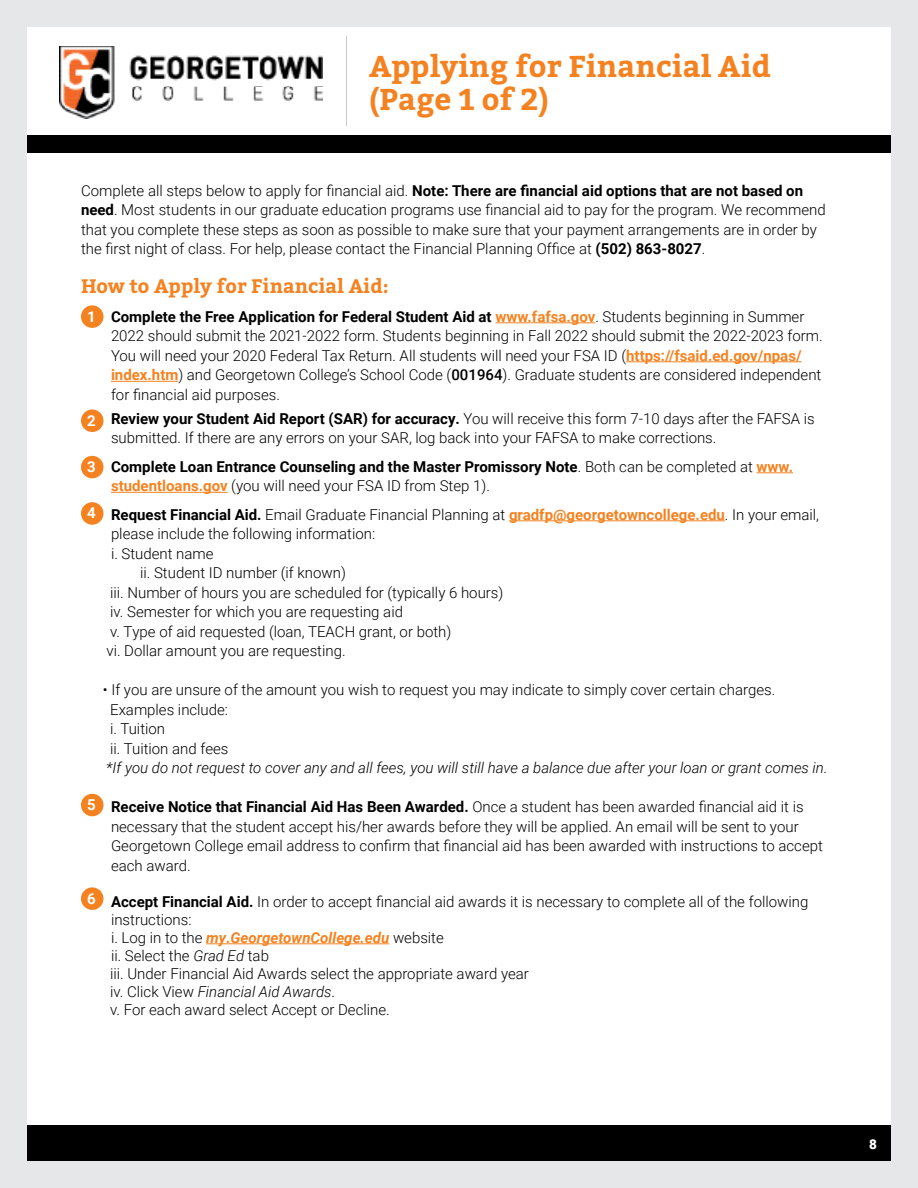
<style>
.page{position:relative;width:918px;height:1188px;background:#fff}
.page>*{position:absolute;margin:0;border:0;box-sizing:border-box;transform-origin:0 0}
.t1{font:700 30px/33px "Bitter";color:#f58220}
.t2{font:700 19.5px "Bitter";color:#f58220}
.t3{font:300 15px/19.5px "Roboto";color:#000}
.t4{font:700 15px/19.5px "Roboto";color:#000}
.t5{font:italic 300 15px "Roboto";color:#000}
.t6{font:700 15px "Roboto";color:#fff}
.t7{font:900 13.5px "Roboto";color:#fff}
.s1{font-weight:700}
.s2{font-weight:700;color:#f58220}
.s3{font-weight:500}
.s4{font-weight:300}
.s5{color:#f58220}
.s6{font-weight:700;font-style:italic;color:#f58220}
.s7{font-style:italic}
</style>
<div class="page">
<div style="left:27px;top:135px;width:864px;height:18px;background:#000"></div>
<div style="left:27px;top:1125px;width:864px;height:36px;background:#000"></div>
<div style="left:0;top:0;width:918px;height:1188px;border:27px solid #e6e7e8"></div>
<hr style="left:346px;top:36px;width:1px;height:90px;background:#c7c8ca">
<img style="left:59px;top:46px;width:264px;height:73px">
<hr style="left:495px;top:322px;width:100px;height:1px;background:#f58220">
<hr style="left:626px;top:361px;width:176px;height:1px;background:#f58220">
<hr style="left:111px;top:381px;width:67px;height:1px;background:#f58220">
<hr style="left:757px;top:472px;width:36px;height:1px;background:#f58220">
<hr style="left:111px;top:492px;width:117px;height:1px;background:#f58220">
<hr style="left:509px;top:520px;width:216px;height:1px;background:#f58220">
<hr style="left:206px;top:943px;width:183px;height:1px;background:#f58220">
<div style="left:81px;top:305px;width:23px;height:23px;background:#f58220;border-radius:50%"></div>
<div style="left:81px;top:410px;width:23px;height:22px;background:#f58220;border-radius:50%"></div>
<div style="left:81px;top:456px;width:23px;height:22px;background:#f58220;border-radius:50%"></div>
<div style="left:81px;top:502px;width:23px;height:23px;background:#f58220;border-radius:50%"></div>
<div style="left:81px;top:794px;width:23px;height:22px;background:#f58220;border-radius:50%"></div>
<div style="left:81px;top:887px;width:23px;height:23px;background:#f58220;border-radius:50%"></div>
<h1 class="t1" style="left:369px;top:51px;width:403px">Applying for Financial Aid (Page 1 of 2)</h1>
<p class="t3" style="left:81px;top:180px;width:746px">Complete all steps below to apply for financial aid. <span class="s1">Note: There are financial aid options that are not based on need</span>. Most students in our graduate education programs use financial aid to pay for the program. We recommend that you complete these steps as soon as possible to make sure that your payment arrangements are in order by the first night of class. For help, please contact the Financial Planning Office at <span class="s1">(502) 863-8027</span>.</p>
<h2 class="t2" style="left:81px;top:274px;width:309px">How to Apply for Financial Aid:</h2>
<p class="t3" style="left:111px;top:306px;width:713px"><span class="s1">Complete the Free Application for Federal Student Aid at</span> <span class="s2">www.fafsa.gov</span>. Students beginning in Summer 2022 should submit the 2021-2022 form. Students beginning in Fall 2022 should submit the 2022-2023 form.<br>You will need your 2020 Federal Tax Return. All students will need your FSA ID (<span class="s2">https://fsaid.ed.gov/npas/ index.htm</span>) and Georgetown College’s School Code (<span class="s3">001964</span>). Graduate students are considered independent for financial aid purposes.</p>
<p class="t3" style="left:111px;top:408px;width:705px"><span class="s1">Review your Student Aid Report (SAR) for accuracy.</span> You will receive this form 7-10 days after the FAFSA is submitted. If there are any errors on your SAR, log back into your FAFSA to make corrections.</p>
<p class="t4" style="left:111px;top:456px;width:684px">Complete Loan Entrance Counseling and the Master Promissory Note<span class="s4">. Both can be completed at</span> <span class="s5">www. studentloans.gov</span> <span class="s4">(you will need your FSA ID from Step 1).</span></p>
<p class="t3" style="left:111px;top:504px;width:710px"><span class="s1">Request Financial Aid.</span> Email Graduate Financial Planning at <span class="s2">gradfp@georgetowncollege.edu</span>. In your email,</p>
<p class="t3" style="left:111px;top:524px;width:266px">please include the following information:</p>
<p class="t3" style="left:111px;top:543px;width:104px">i. Student name</p>
<p class="t3" style="left:140px;top:563px;width:207px">ii. Student ID number (if known)</p>
<p class="t3" style="left:110px;top:582px;width:395px">iii. Number of hours you are scheduled for (typically 6 hours)</p>
<p class="t3" style="left:110px;top:602px;width:294px">iv. Semester for which you are requesting aid</p>
<p class="t3" style="left:110px;top:621px;width:343px">v. Type of aid requested (loan, TEACH grant, or both)</p>
<p class="t3" style="left:107px;top:641px;width:241px">vi. Dollar amount you are requesting.</p>
<p class="t3" style="left:110px;top:680px;width:667px;text-indent:-7px">• If you are unsure of the amount you wish to request you may indicate to simply cover certain charges.<br>Examples include:<br>i. Tuition<br>ii. Tuition and fees</p>
<p class="t5" style="left:106px;top:757px;width:723px">*If you do not request to cover any and all fees, you will still have a balance due after your loan or grant comes in.</p>
<p class="t3" style="left:111px;top:797px;width:713px"><span class="s1">Receive Notice that Financial Aid Has Been Awarded.</span> Once a student has been awarded financial aid it is necessary that the student accept his/her awards before they will be applied. An email will be sent to your Georgetown College email address to confirm that financial aid has been awarded with instructions to accept each award.</p>
<p class="t3" style="left:110px;top:892px;width:700px;line-height:18px"><span class="s1">Accept Financial Aid.</span> In order to accept financial aid awards it is necessary to complete all of the following instructions:<br>i. Log in to the <span class="s6">my.GeorgetownCollege.edu</span> website<br>ii. Select the <span class="s7">Grad Ed</span> tab<br>iii. Under Financial Aid Awards select the appropriate award year<br>iv. Click View <span class="s7">Financial Aid Awards</span>.<br>v. For each award select Accept or Decline.</p>
<p class="t6" style="left:87px;top:306px;width:10px">1</p>
<p class="t6" style="left:87px;top:410px;width:10px">2</p>
<p class="t6" style="left:87px;top:456px;width:10px">3</p>
<p class="t6" style="left:87px;top:502px;width:10px">4</p>
<p class="t6" style="left:87px;top:794px;width:10px">5</p>
<p class="t6" style="left:87px;top:888px;width:10px">6</p>
<p class="t7" style="left:869px;top:1134px;width:9px">8</p>
</div>
